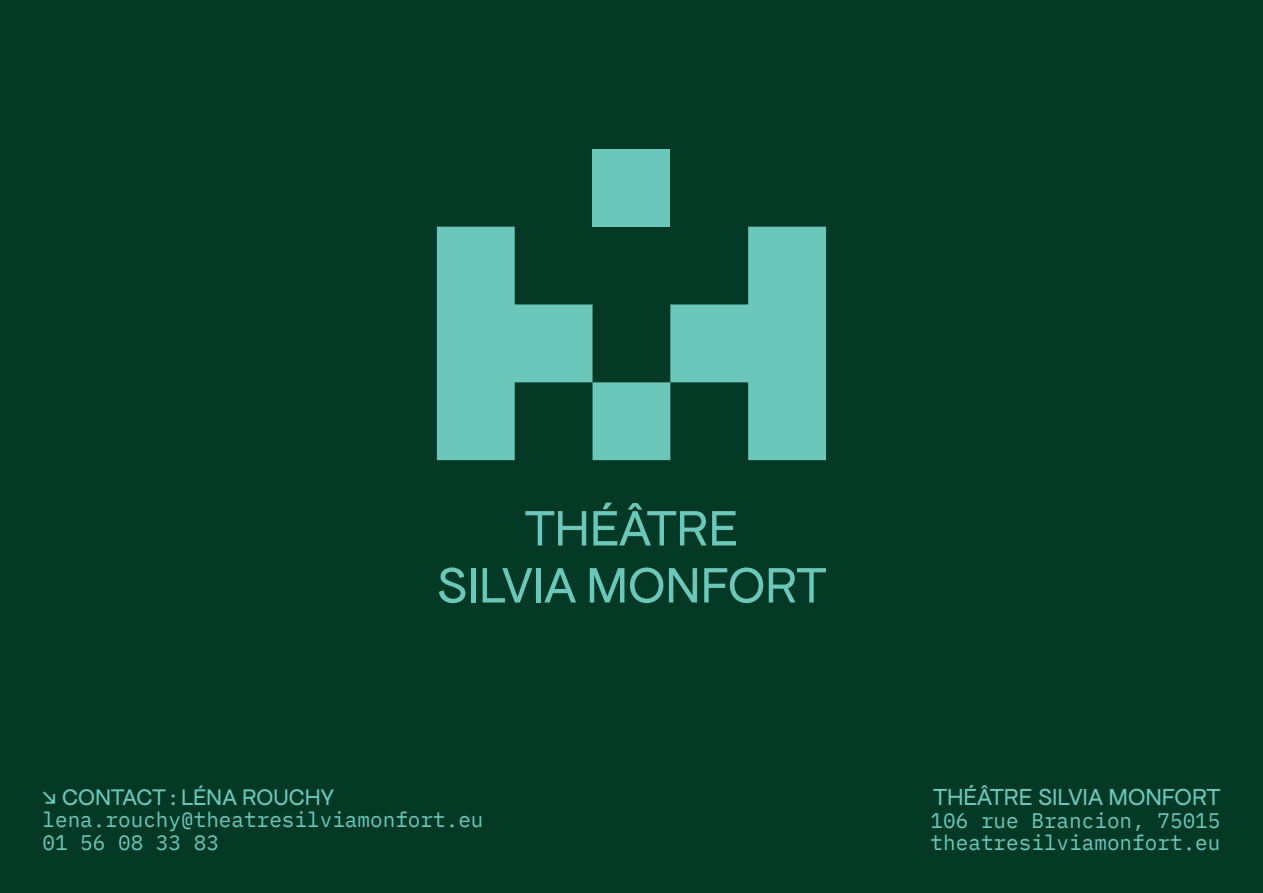
<style>
.page{position:relative;width:1263px;height:893px;background:#043926}
.page>*{position:absolute;margin:0;border:0;box-sizing:border-box;transform-origin:0 0}
.t1{font:52.95px "Apfel Grotezk";color:#6cc7bb}
.t2{font:24.75px "Apfel Grotezk";color:#6cc7bb}
.t3{font:24px "Apfel Grotezk";color:#6cc7bb}
.t4{font:21px "IBM Plex Mono";color:#6cc7bb}
</style>
<div class="page">
<svg style="left:437px;top:227px;width:389px;height:233px;fill:#6cc7bb"></svg>
<div style="left:593px;top:149px;width:77px;height:78px;background:#6cc7bb"></div>
<p class="t1" style="left:525px;top:500px;width:214px">THÉÂTRE</p>
<p class="t1" style="left:437px;top:557px;width:391px">SILVIA MONFORT</p>
<p class="t3" style="left:43px;top:784px;width:293px">↘ CONTACT : LÉNA ROUCHY</p>
<p class="t4" style="left:43px;top:804px;width:443px">lena.rouchy@theatresilviamonfort.eu</p>
<p class="t4" style="left:43px;top:826px;width:178px">01 56 08 33 83</p>
<p class="t2" style="left:933px;top:784px;width:288px">THÉÂTRE SILVIA MONFORT</p>
<p class="t4" style="left:931px;top:804px;width:291px">106 rue Brancion, 75015</p>
<p class="t4" style="left:931px;top:827px;width:291px">theatresilviamonfort.eu</p>
</div>
